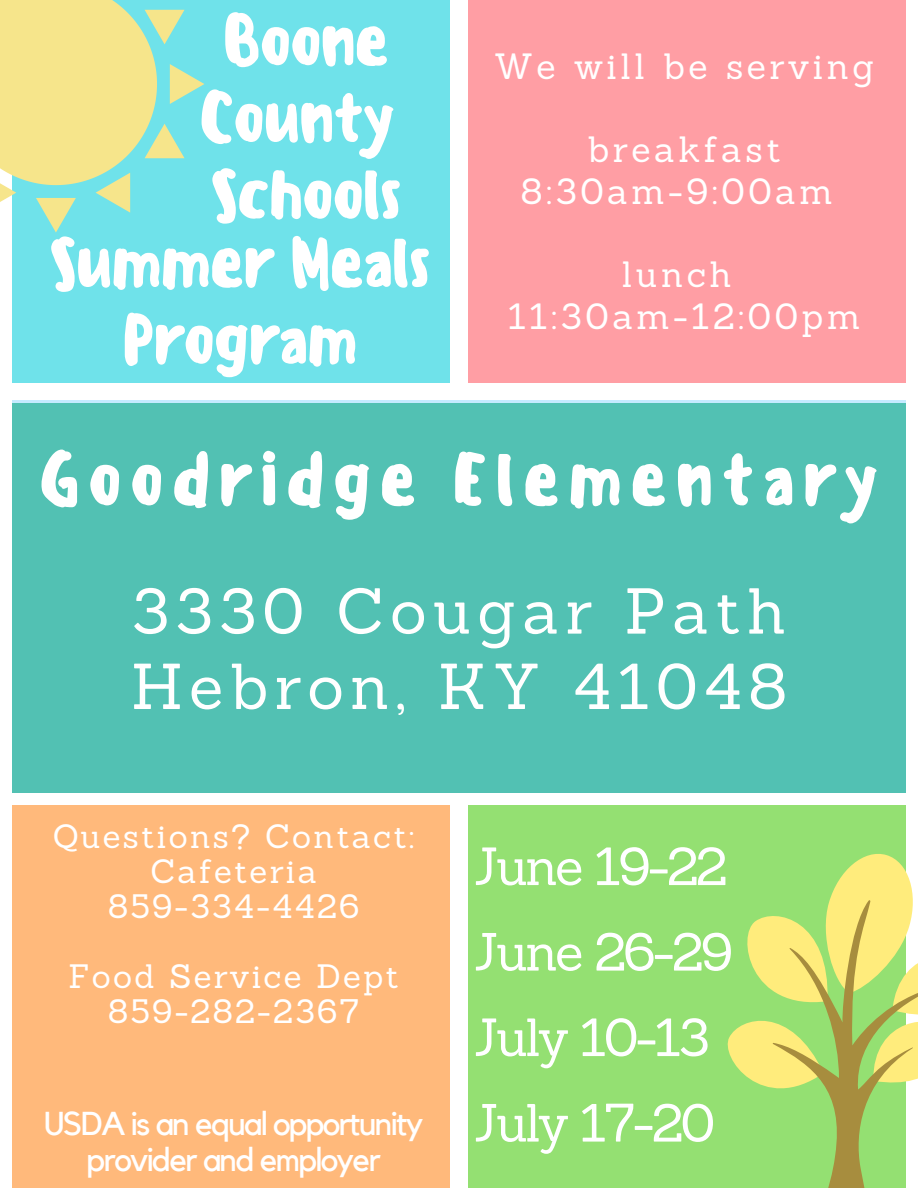
<style>
.page{position:relative;width:918px;height:1188px;background:#fff}
.page>*{position:absolute;margin:0;border:0;box-sizing:border-box;transform-origin:0 0}
.t1{font:500 73.5px "Sensei";letter-spacing:.08em;color:#fff}
.t2{font:500 69px/76.8px "Sensei";letter-spacing:-.05em;color:#fff;text-align:center}
.t3{font:63.15px "Sanchez";letter-spacing:.1em;color:#fff}
.t4{font:52.35px "Sanchez";letter-spacing:-.05em;color:#fff}
.t5{font:35.55px "Sanchez";letter-spacing:.1em;color:#fff}
.t6{font:33px "Sanchez";letter-spacing:.07em;color:#fff}
.t7{font:33px/36px "Kollektif";letter-spacing:-.05em;color:#fff;text-align:center}
</style>
<div class="page">
<div style="left:13px;top:0;width:437px;height:383px;background:#6fe2ea"></div>
<div style="left:468px;top:0;width:438px;height:383px;background:#ff9ea4"></div>
<div style="left:13px;top:805px;width:437px;height:383px;background:#ffb97b"></div>
<div style="left:468px;top:805px;width:438px;height:383px;background:#94e072"></div>
<svg style="left:0;top:0;width:204px;height:233px"></svg>
<svg style="left:728px;top:854px;width:190px;height:334px"></svg>
<div style="left:13px;top:403px;width:893px;height:390px;background:#52c1b3"></div>
<p class="t2" style="left:198px;top:3px;width:200px">Boone<br>County</p>
<p class="t2" style="left:209px;top:156px;width:196px">Schools</p>
<p class="t2" style="left:48px;top:224px;width:386px">Summer Meals<br>Program</p>
<p class="t5" style="left:494px;top:43px;width:382px">We will be serving</p>
<p class="t5" style="left:588px;top:127px;width:195px">breakfast</p>
<p class="t5" style="left:521px;top:168px;width:313px">8:30am-9:00am</p>
<p class="t5" style="left:622px;top:252px;width:111px">lunch</p>
<p class="t5" style="left:508px;top:293px;width:354px">11:30am-12:00pm</p>
<p class="t1" style="left:38px;top:436px;width:844px">Goodridge Elementary</p>
<p class="t3" style="left:132px;top:570px;width:656px">3330 Cougar Path</p>
<p class="t3" style="left:131px;top:646px;width:657px">Hebron, KY 41048</p>
<p class="t6" style="left:53px;top:815px;width:363px">Questions? Contact:</p>
<p class="t6" style="left:151px;top:850px;width:168px">Cafeteria</p>
<p class="t6" style="left:108px;top:885px;width:253px">859-334-4426</p>
<p class="t6" style="left:69px;top:955px;width:332px">Food Service Dept</p>
<p class="t6" style="left:108px;top:989px;width:253px">859-282-2367</p>
<p class="t7" style="left:44px;top:1107px;width:381px">USDA is an equal opportunity provider and employer</p>
<p class="t4" style="left:473px;top:833px;width:256px">June 19-22</p>
<p class="t4" style="left:473px;top:918px;width:261px">June 26-29</p>
<p class="t4" style="left:473px;top:1004px;width:238px">July 10-13</p>
<p class="t4" style="left:473px;top:1089px;width:243px">July 17-20</p>
</div>
